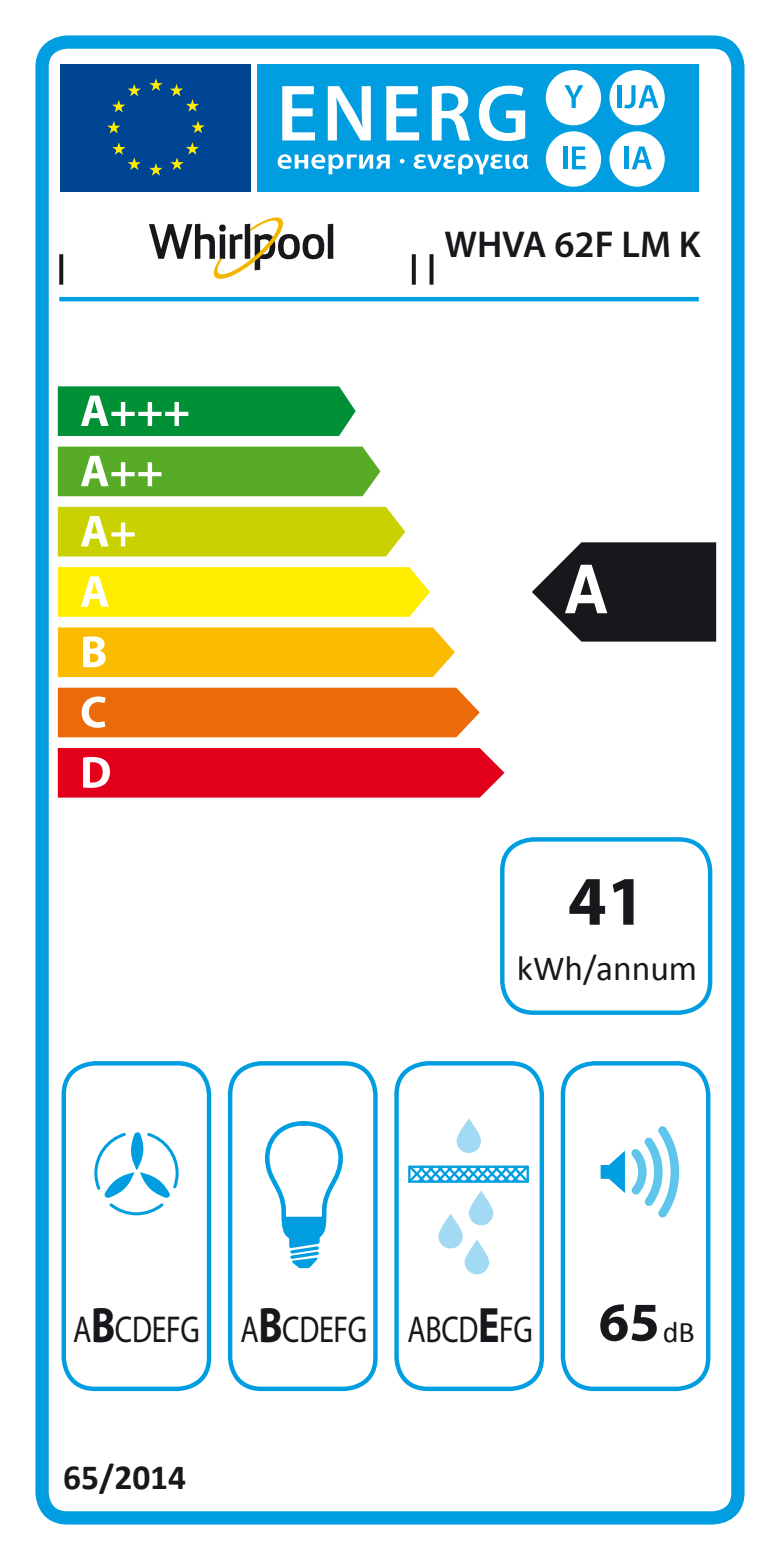
<style>
.page{position:relative;width:780px;height:1560px;background:#fff}
.page>*{position:absolute;margin:0;border:0;box-sizing:border-box;transform-origin:0 0}
.t1{font:700 70px "Myriad Pro";color:#1a171c}
.t2{font:700 67.5px "Helvetica LT Std";color:#fff;scale:.92 1}
.t3{font:37.5px "Myriad Pro";letter-spacing:-.01em;color:#1a171c;scale:.8 1}
.t4{font:600 37.5px "Myriad Pro";color:#1a171c}
.t5{font:35.5px "Calibri";color:#1a171c}
.t6{font:700 35.5px "Calibri";color:#1a171c}
.t7{font:30px "Calibri";color:#1a171c}
.t8{font:17.5px "Arial";color:#1a171c}
.s1{font-weight:700;font-size:50px}
.s2{font-weight:700;font-size:55px}
</style>
<div class="page">
<div style="left:35px;top:35px;width:709px;height:1489px;border:13px solid #009ee0;border-radius:25px"></div>
<div style="left:60px;top:64px;width:191px;height:128px;background:#004494"></div>
<div style="left:257px;top:64px;width:441px;height:128px;background:#009ee0"></div>
<svg style="left:170px;top:84px;width:29px;height:28px"></svg>
<svg style="left:149px;top:78px;width:13px;height:13px"></svg>
<svg style="left:112px;top:84px;width:29px;height:28px"></svg>
<svg style="left:107px;top:121px;width:13px;height:12px"></svg>
<svg style="left:112px;top:142px;width:29px;height:28px"></svg>
<svg style="left:149px;top:163px;width:13px;height:13px"></svg>
<svg style="left:170px;top:142px;width:29px;height:28px"></svg>
<svg style="left:191px;top:121px;width:14px;height:12px"></svg>
<svg style="left:282px;top:86px;width:33px;height:54px"></svg>
<svg style="left:328px;top:86px;width:43px;height:54px"></svg>
<svg style="left:386px;top:86px;width:33px;height:54px"></svg>
<svg style="left:432px;top:86px;width:38px;height:54px"></svg>
<svg style="left:479px;top:86px;width:46px;height:55px"></svg>
<svg style="left:277px;top:154px;width:113px;height:20px"></svg>
<svg style="left:400px;top:159px;width:4px;height:4px"></svg>
<svg style="left:413px;top:154px;width:115px;height:20px"></svg>
<div style="left:546px;top:70px;width:55px;height:55px;background:#fff;border-radius:50%"></div>
<svg style="left:564px;top:85px;width:19px;height:23px"></svg>
<div style="left:609px;top:70px;width:55px;height:55px;background:#fff;border-radius:50%"></div>
<div style="left:546px;top:131px;width:55px;height:56px;background:#fff;border-radius:50%"></div>
<hr style="left:563px;top:146px;width:4px;height:23px;background:#009ee0">
<svg style="left:572px;top:146px;width:13px;height:23px"></svg>
<div style="left:609px;top:131px;width:55px;height:56px;background:#fff;border-radius:50%"></div>
<hr style="left:618px;top:85px;width:4px;height:23px;background:#009ee0">
<svg style="left:624px;top:85px;width:34px;height:23px"></svg>
<hr style="left:624px;top:146px;width:4px;height:23px;background:#009ee0">
<svg style="left:632px;top:146px;width:19px;height:23px"></svg>
<hr style="left:59px;top:297px;width:639px;height:4px;background:#009ee0">
<svg style="left:59px;top:254px;width:4px;height:31px"></svg>
<svg style="left:412px;top:254px;width:4px;height:31px"></svg>
<svg style="left:429px;top:254px;width:4px;height:31px"></svg>
<div style="left:62px;top:1060px;width:149px;height:330px;border:4px solid #009ee0;border-radius:31px"></div>
<div style="left:500px;top:837px;width:212px;height:177px;border:4px solid #009ee0;border-radius:31px"></div>
<div style="left:228px;top:1060px;width:149px;height:330px;border:4px solid #009ee0;border-radius:31px"></div>
<div style="left:394px;top:1060px;width:150px;height:330px;border:4px solid #009ee0;border-radius:31px"></div>
<div style="left:560px;top:1060px;width:150px;height:330px;border:4px solid #009ee0;border-radius:31px"></div>
<svg style="left:600px;top:1126px;width:79px;height:92px"></svg>
<svg style="left:456px;top:1118px;width:25px;height:34px"></svg>
<svg style="left:408px;top:1165px;width:121px;height:18px"></svg>
<hr style="left:526px;top:1166px;width:3px;height:15px;background:#009ee0">
<svg style="left:438px;top:1213px;width:25px;height:35px"></svg>
<svg style="left:469px;top:1190px;width:24px;height:35px"></svg>
<svg style="left:464px;top:1239px;width:25px;height:35px"></svg>
<svg style="left:94px;top:1132px;width:84px;height:83px"></svg>
<svg style="left:267px;top:1121px;width:76px;height:147px"></svg>
<svg style="left:57px;top:386px;width:424px;height:412px"></svg>
<svg style="left:58px;top:744px;width:447px;height:53px;background:#e51f36"></svg>
<svg style="left:58px;top:684px;width:423px;height:53px;background:#ed7a25"></svg>
<svg style="left:58px;top:625px;width:422px;height:52px;background:#fac526"></svg>
<svg style="left:58px;top:565px;width:394px;height:51px;background:#ffef24"></svg>
<svg style="left:58px;top:506px;width:365px;height:50px;background:#cfd71f"></svg>
<svg style="left:58px;top:446px;width:337px;height:51px;background:#6fb645"></svg>
<svg style="left:58px;top:386px;width:308px;height:51px;background:#25a053"></svg>
<div style="left:328px;top:224px;width:5px;height:35px;background:#1a171c"></div>
<svg style="left:149px;top:217px;width:175px;height:62px"></svg>
<svg style="left:532px;top:542px;width:184px;height:99px;background:#3a383c"></svg>
<p class="t4" style="left:444px;top:224px;width:258px">WHVA 62F LM K</p>
<h2 class="t2" style="left:563px;top:548px;width:50px">A</h2>
<h1 class="t1" style="left:567px;top:855px;width:79px">41</h1>
<p class="t5" style="left:517px;top:945px;width:182px">kWh/annum</p>
<p class="t3" style="left:73px;top:1308px;width:734px">A<span class="s1">B</span>CDEFG A<span class="s1">B</span>CDEFG ABCD<span class="s1">E</span>FG <span class="s2">65</span></p>
<p class="t7" style="left:662px;top:1312px;width:34px">dB</p>
<p class="t6" style="left:63px;top:1454px;width:124px">65/2014</p>
<p class="t8" style="left:57px;top:1467px;width:84px">2010/1059</p>
</div>
